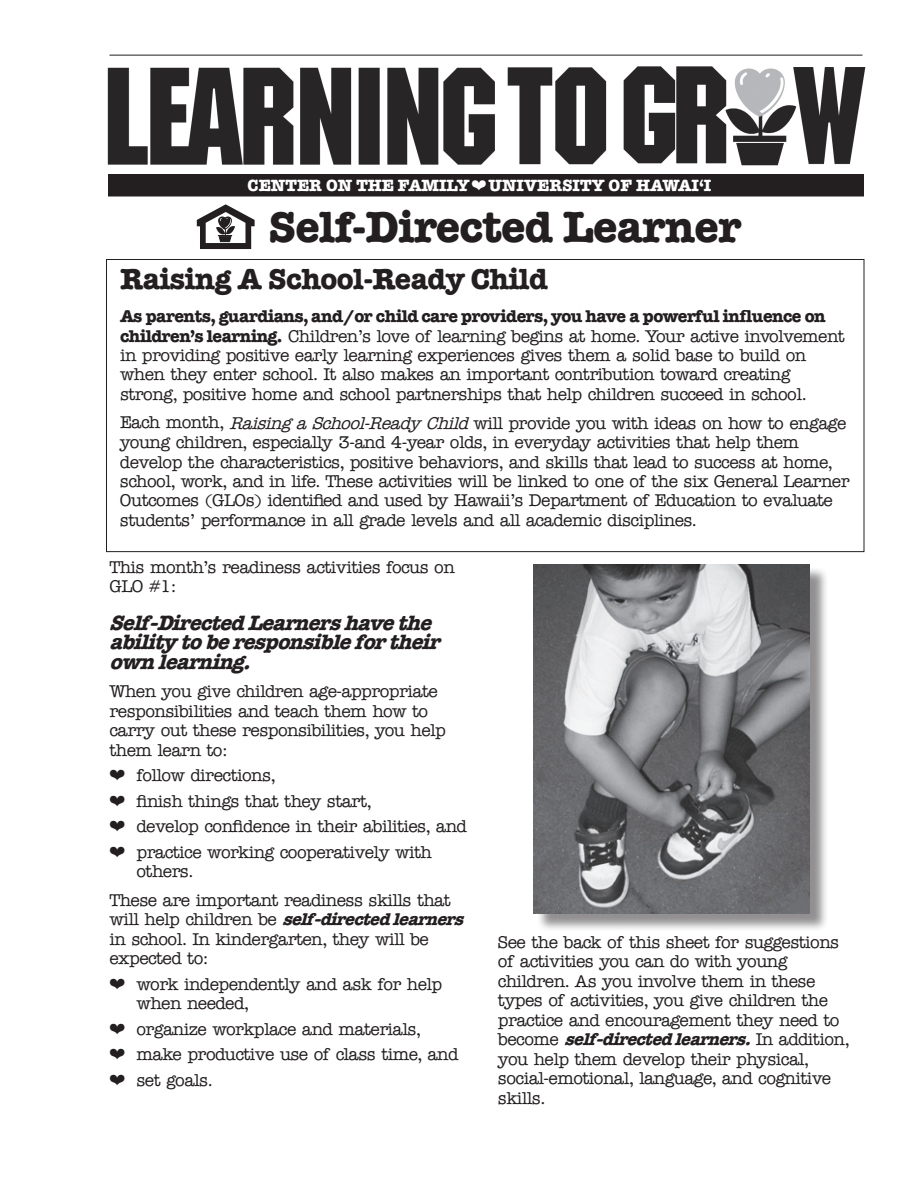
<style>
.page{position:relative;width:918px;height:1188px;background:#fff}
.page>*{position:absolute;margin:0;border:0;box-sizing:border-box;transform-origin:0 0}
.t1{font:700 45px "American Typewriter";letter-spacing:-.02em;color:#231f20}
.t2{font:700 30px "American Typewriter";letter-spacing:-.02em;color:#231f20}
.t3{font:italic 700 21px/19.5px "American Typewriter Std";color:#231f20}
.t4{font:500 17.25px/19.5px "American Typewriter Std";letter-spacing:-.03em;color:#231f20}
.t5{font:700 16.5px "American Typewriter Std";color:#fff}
.s1{font-weight:700}
.s2{font-style:italic}
.s3{font-weight:700;font-style:italic}
</style>
<div class="page">
<hr style="left:110px;top:55px;width:752px;height:1px;background:#231f20">
<div style="left:109px;top:175px;width:754px;height:21px;background:#231f20"></div>
<div style="left:108px;top:174px;width:756px;height:22px;border:2px solid #231f20"></div>
<img style="left:107px;top:66px;width:759px;height:100px">
<svg style="left:197px;top:204px;width:58px;height:45px"></svg>
<div style="left:536px;top:566px;width:293px;height:366px;background:#231f20;opacity:.5"></div>
<img style="left:534px;top:564px;width:276px;height:350px">
<p class="t5" style="left:248px;top:175px;width:466px">CENTER ON THE FAMILY❤UNIVERSITY OF HAWAI‘I</p>
<h1 class="t1" style="left:268px;top:188px;width:474px">Self-Directed Learner</h1>
<h2 class="t2" style="left:120px;top:253px;width:430px">Raising A School-Ready Child</h2>
<p class="t4" style="left:120px;top:307px;width:726px"><span class="s1">As parents, guardians, and/or child care providers, you have a powerful influence on children’s learning.</span> Children’s love of learning begins at home. Your active involvement in providing positive early learning experiences gives them a solid base to build on when they enter school. It also makes an important contribution toward creating strong, positive home and school partnerships that help children succeed in school.</p>
<p class="t4" style="left:120px;top:413px;width:731px">Each month, <span class="s2">RaisingaSchool-Ready Child</span>will provide you with ideas on how to engage young children, especially 3-and 4-year olds, in everyday activities that help them develop the characteristics, positive behaviors, and skills that lead to success at home, school, work, and in life. These activities will be linked to one of the six General Learner Outcomes (GLOs) identified and used by Hawaii’s Department of Education to evaluate students’ performance in all grade levels and all academic disciplines.</p>
<p class="t4" style="left:109px;top:558px;width:347px">This month’s readiness activities focus on<br>GLO #1:</p>
<p class="t3" style="left:110px;top:613px;width:338px">Self-DirectedLearnershavethe ability toberesponsiblefortheir own learning.</p>
<p class="t4" style="left:110px;top:682px;width:338px">When you give children age-appropriate responsibilities and teach them how to carry out these responsibilities, you help them learn to:</p>
<p class="t4" style="left:110px;top:763px;width:359px;line-height:25.5px">❤ follow directions,<br>❤ finish things that they start,<br>❤ develop confidence in their abilities, and ❤ practice working cooperatively with</p>
<p class="t4" style="left:110px;top:858px;width:343px;line-height:28.5px;text-indent:27px">others.<br>These are important readiness skills that</p>
<p class="t4" style="left:109px;top:910px;width:361px">w i l l h e l p c h i l d r e n b e <span class="s3">self-directedlearners </span>in school. In kindergarten, they will be expected to:</p>
<p class="t4" style="left:136px;top:975px;width:307px;text-indent:-27px">❤ work independently and ask for help when needed,</p>
<p class="t4" style="left:109px;top:1017px;width:351px;line-height:25.5px">❤ organize workplace and materials,<br>❤ make productive use of class time, and ❤ set goals.</p>
<p class="t4" style="left:498px;top:933px;width:354px">See the back of this sheet for suggestions of activities you can do with young children. As you involve them in these types of activities, you give children the practice and encouragement they need to b e c o m e <span class="s3">self-directedlearners.</span>I n a d d i t i o n , you help them develop their physical, social-emotional, language, and cognitive skills.</p>
</div>
